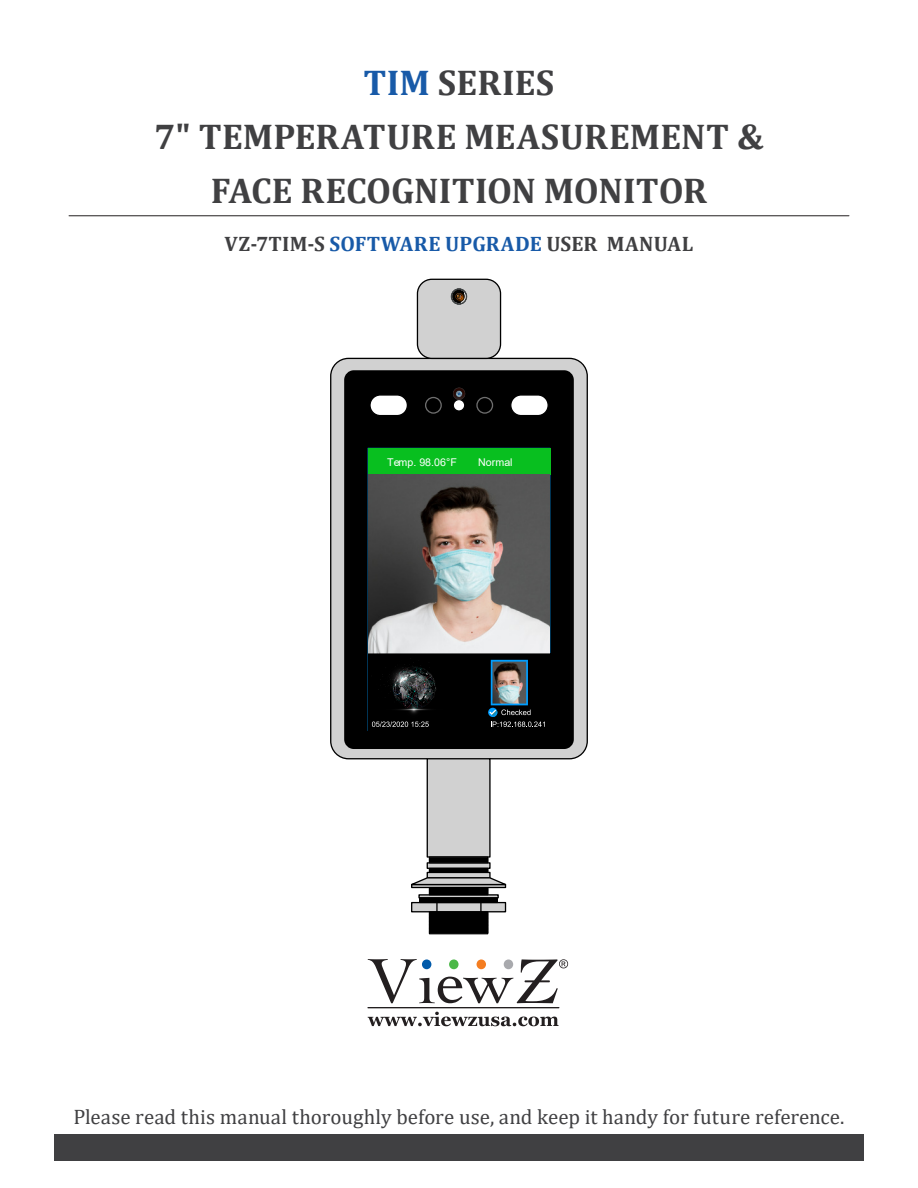
<style>
.page{position:relative;width:918px;height:1188px;background:#fff}
.page>*{position:absolute;margin:0;border:0;box-sizing:border-box;transform-origin:0 0}
.t1{font:700 36px "Cambria";color:#404042}
.t2{font:21px "Cambria";color:#404042}
.t3{font:700 21px "Cambria";letter-spacing:.01em;color:#404042}
.t4{font:10.65px "Arial";color:#fff}
.s1{color:#185aa8}
</style>
<div class="page">
<div style="left:54px;top:1134px;width:810px;height:27px;background:#404042"></div>
<svg style="left:330px;top:358px;width:258px;height:401px;fill:#d1d1d1"></svg>
<div style="left:344px;top:370px;width:230px;height:379px;background:#000;border-radius:10px"></div>
<div style="left:511px;top:395px;width:37px;height:21px;background:#fff;border-radius:10px"></div>
<div style="left:510px;top:394px;width:39px;height:22px;border:1px solid #000;border-radius:10px"></div>
<div style="left:476px;top:397px;width:17px;height:17px;border:1px solid #6e6e6e;border-radius:50%"></div>
<div style="left:370px;top:395px;width:37px;height:21px;background:#fff;border-radius:10px"></div>
<div style="left:369px;top:394px;width:39px;height:22px;border:1px solid #000;border-radius:10px"></div>
<div style="left:425px;top:397px;width:17px;height:17px;border:1px solid #6e6e6e;border-radius:50%"></div>
<div style="left:368px;top:448px;width:182px;height:26px;background:#08bf1f"></div>
<svg style="left:372px;top:721px;width:57px;height:6px"></svg>
<img style="left:368px;top:475px;width:182px;height:179px">
<img style="left:368px;top:474px;width:182px;height:1px">
<svg style="left:453px;top:388px;width:12px;height:23px"></svg>
<svg style="left:416px;top:278px;width:86px;height:82px"></svg>
<div style="left:427px;top:759px;width:63px;height:98px;background:#d1d1d1"></div>
<div style="left:427px;top:758px;width:64px;height:100px;border:1px solid #000"></div>
<svg style="left:411px;top:856px;width:96px;height:79px"></svg>
<svg style="left:489px;top:660px;width:56px;height:67px"></svg>
<img style="left:389px;top:666px;width:47px;height:48px">
<svg style="left:368px;top:959px;width:200px;height:44px"></svg>
<svg style="left:368px;top:1012px;width:191px;height:14px"></svg>
<hr style="left:368px;top:1007px;width:191px;height:1px;background:#231f20">
<hr style="left:69px;top:216px;width:780px;height:1px;background:#231f20">
<p class="t1" style="left:364px;top:57px;width:192px"><span class="s1">TIM</span> SERIES</p>
<p class="t1" style="left:154px;top:111px;width:611px">7" TEMPERATURE MEASUREMENT &amp;</p>
<p class="t1" style="left:211px;top:165px;width:498px">FACE RECOGNITION MONITOR</p>
<p class="t3" style="left:225px;top:229px;width:470px">VZ-7TIM-S <span class="s1">SOFTWARE UPGRADE</span> USER MANUAL</p>
<p class="t4" style="left:387px;top:455px;width:71px">Temp. 98.06°F</p>
<p class="t4" style="left:478px;top:455px;width:36px">Normal</p>
<p class="t2" style="left:73px;top:1104px;width:773px">Please read this manual thoroughly before use, and keep it handy for future reference.</p>
</div>
